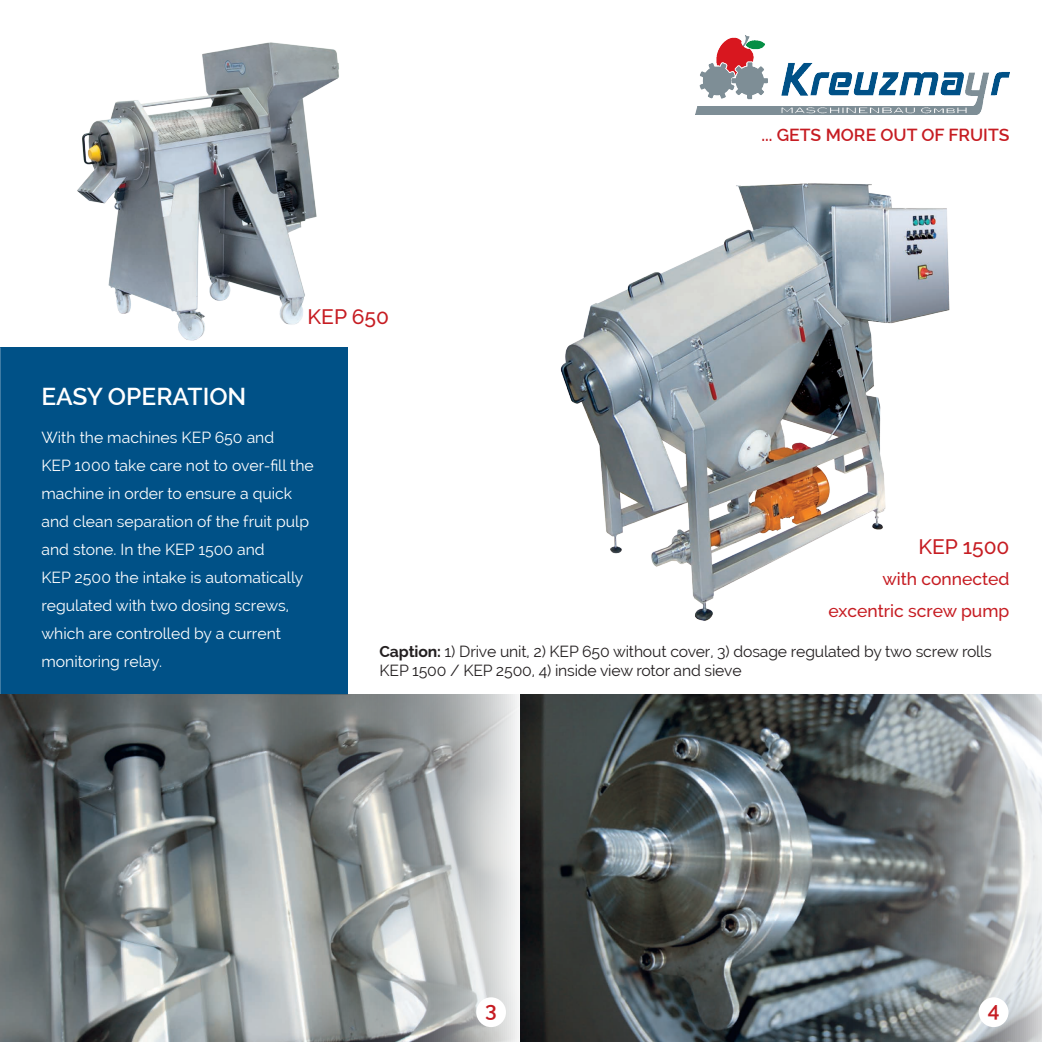
<style>
.page{position:relative;width:1042px;height:1042px;background:#fff}
.page>*{position:absolute;margin:0;border:0;box-sizing:border-box;transform-origin:0 0}
.t1{font:600 24.5px "Raleway";color:#fff}
.t2{font:500 21px "Raleway";color:#c61c22}
.t3{font:600 21px "Raleway";color:#c61c22}
.t4{font:500 17.5px/31.5px "Raleway";color:#c61c22;text-align:right}
.t5{font:600 17.5px "Raleway";color:#c61c22}
.text{font:15.75px/28px "Raleway";color:#fff}
.text-2{font:15.75px/18.9px "Raleway";letter-spacing:-.01em;color:#231f20}
.s1{font-weight:700}
</style>
<div class="page">
<img style="left:560px;top:183px;width:390px;height:438px">
<div style="left:0;top:347px;width:347px;height:347px;background:#005187"></div>
<img style="left:696px;top:35px;width:313px;height:79px">
<img style="left:0;top:347px;width:1px;height:695px">
<img style="left:1px;top:694px;width:1041px;height:348px">
<img style="left:77px;top:42px;width:262px;height:299px">
<hr style="left:0;top:694px;width:1px;height:348px;background:#fff">
<div style="left:476px;top:997px;width:30px;height:30px;background:#fff;border-radius:50%"></div>
<div style="left:978px;top:997px;width:30px;height:30px;background:#fff;border-radius:50%"></div>
<p class="t2" style="left:308px;top:304px;width:83px">KEP 650</p>
<p class="t5" style="left:761px;top:124px;width:250px">... GETS MORE OUT OF FRUITS</p>
<p class="t1" style="left:41px;top:382px;width:206px">EASY OPERATION</p>
<p class="text" style="left:41px;top:423px;width:274px">With the machines KEP 650 and<br>KEP 1000 take care not to over-fill the machine in order to ensure a quick and clean separation of the fruit pulp and stone. In the KEP 1500 and<br>KEP 2500 the intake is automatically regulated with two dosing screws, which are controlled by a current</p>
<p class="text" style="left:41px;top:647px;width:122px">monitoring relay.</p>
<p class="text-2" style="left:379px;top:642px;width:614px"><span class="s1">Caption:</span> 1) Drive unit, 2) KEP 650 without cover, 3) dosage regulated by two screw rolls<br>KEP 1500 / KEP 2500, 4) inside view rotor and sieve</p>
<p class="t2" style="left:918px;top:534px;width:92px">KEP 1500</p>
<p class="t4" style="left:828px;top:563px;width:182px">with connected excentric screw pump</p>
<p class="t3" style="left:485px;top:997px;width:13px">3</p>
<p class="t3" style="left:988px;top:997px;width:13px">4</p>
</div>
